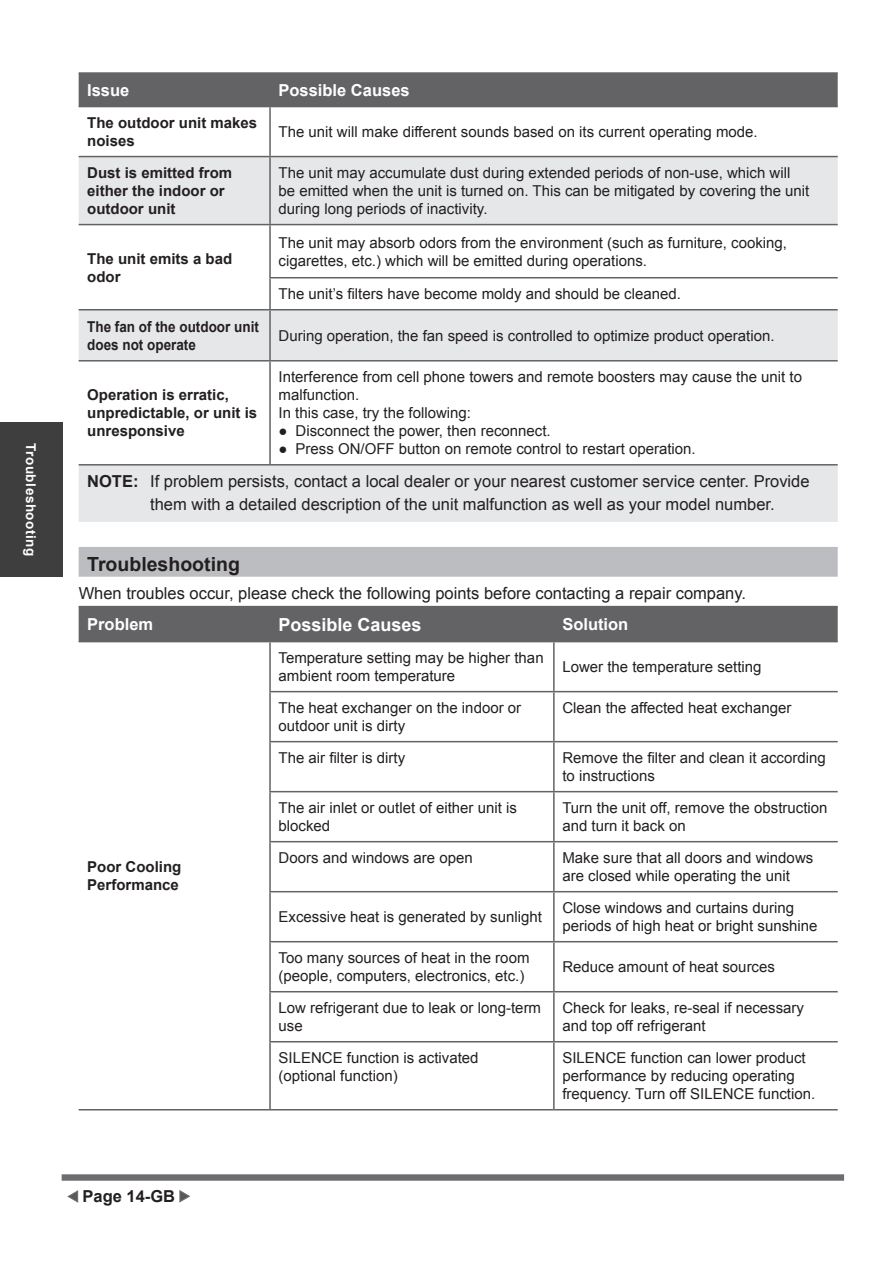
<style>
.page{position:relative;width:893px;height:1263px;background:#fff}
.page>*{position:absolute;margin:0;border:0;box-sizing:border-box;transform-origin:0 0}
.T2{font:700 19.5px "Arial";color:#231f20}
.基本{font:700 18px "Arial";color:#fff}
.基本-2{font:16.5px/22.5px "Arial";color:#231f20}
.基本-3{font:700 16.5px "Arial";color:#fff}
.t1{font:700 16.5px "Arial";color:#231f20}
.基本-4{font:15px/18px "Arial";color:#231f20}
.基本-5{font:700 15px/18px "Arial";color:#231f20}
.基本-6{font:700 15px/18px "Arial";color:#231f20;scale:.9 1}
.t2{font:700 13.5px "Arial";letter-spacing:.04em;color:#fff}
.s1{font-weight:700}
</style>
<div class="page">
<div style="left:62px;top:1174px;width:782px;height:7px;background:#6c6d70"></div>
<div style="left:79px;top:547px;width:759px;height:30px;background:#bcbdc0"></div>
<div style="left:79px;top:74px;width:759px;height:32px;background:#636366"></div>
<svg style="left:79px;top:157px;width:759px;height:365px"></svg>
<hr style="left:79px;top:72px;width:191px;height:2px;background:#636366">
<hr style="left:270px;top:72px;width:568px;height:2px;background:#636366">
<hr style="left:269px;top:74px;width:2px;height:32px;background:#636366">
<hr style="left:79px;top:106px;width:191px;height:1px;background:#636366">
<hr style="left:270px;top:106px;width:568px;height:1px;background:#636366">
<hr style="left:269px;top:107px;width:2px;height:49px;background:#636366">
<hr style="left:79px;top:156px;width:191px;height:1px;background:#636366">
<hr style="left:270px;top:156px;width:568px;height:1px;background:#636366">
<hr style="left:269px;top:157px;width:2px;height:67px;background:#636366">
<hr style="left:79px;top:224px;width:191px;height:1px;background:#636366">
<hr style="left:270px;top:224px;width:568px;height:1px;background:#636366">
<hr style="left:269px;top:225px;width:2px;height:52px;background:#636366">
<hr style="left:269px;top:277px;width:569px;height:1px;background:#636366">
<hr style="left:269px;top:278px;width:2px;height:31px;background:#636366">
<hr style="left:79px;top:309px;width:191px;height:1px;background:#636366">
<hr style="left:270px;top:309px;width:568px;height:1px;background:#636366">
<hr style="left:269px;top:310px;width:2px;height:50px;background:#636366">
<hr style="left:79px;top:360px;width:191px;height:1px;background:#636366">
<hr style="left:270px;top:360px;width:568px;height:1px;background:#636366">
<hr style="left:269px;top:361px;width:2px;height:103px;background:#636366">
<hr style="left:79px;top:464px;width:191px;height:1px;background:#636366">
<hr style="left:270px;top:464px;width:568px;height:1px;background:#636366">
<div style="left:79px;top:607px;width:759px;height:34px;background:#636366"></div>
<hr style="left:79px;top:606px;width:191px;height:1px;background:#636366">
<hr style="left:270px;top:606px;width:284px;height:1px;background:#636366">
<hr style="left:269px;top:607px;width:2px;height:34px;background:#636366">
<hr style="left:554px;top:606px;width:284px;height:1px;background:#636366">
<hr style="left:553px;top:607px;width:2px;height:34px;background:#636366">
<hr style="left:79px;top:641px;width:191px;height:1px;background:#636366">
<hr style="left:79px;top:1109px;width:191px;height:1px;background:#636366">
<hr style="left:270px;top:641px;width:284px;height:1px;background:#636366">
<hr style="left:269px;top:642px;width:2px;height:49px;background:#636366">
<hr style="left:554px;top:641px;width:284px;height:1px;background:#636366">
<hr style="left:553px;top:642px;width:2px;height:49px;background:#636366">
<hr style="left:269px;top:691px;width:285px;height:1px;background:#636366">
<hr style="left:269px;top:692px;width:2px;height:49px;background:#636366">
<hr style="left:554px;top:691px;width:284px;height:1px;background:#636366">
<hr style="left:553px;top:692px;width:2px;height:49px;background:#636366">
<hr style="left:269px;top:741px;width:285px;height:1px;background:#636366">
<hr style="left:269px;top:742px;width:2px;height:49px;background:#636366">
<hr style="left:554px;top:741px;width:284px;height:1px;background:#636366">
<hr style="left:553px;top:742px;width:2px;height:49px;background:#636366">
<hr style="left:269px;top:791px;width:285px;height:1px;background:#636366">
<hr style="left:269px;top:792px;width:2px;height:49px;background:#636366">
<hr style="left:554px;top:791px;width:284px;height:1px;background:#636366">
<hr style="left:553px;top:792px;width:2px;height:49px;background:#636366">
<hr style="left:269px;top:841px;width:285px;height:1px;background:#636366">
<hr style="left:269px;top:842px;width:2px;height:49px;background:#636366">
<hr style="left:554px;top:841px;width:284px;height:1px;background:#636366">
<hr style="left:553px;top:842px;width:2px;height:49px;background:#636366">
<hr style="left:269px;top:891px;width:285px;height:1px;background:#636366">
<hr style="left:269px;top:892px;width:2px;height:49px;background:#636366">
<hr style="left:554px;top:891px;width:284px;height:1px;background:#636366">
<hr style="left:553px;top:892px;width:2px;height:49px;background:#636366">
<hr style="left:269px;top:941px;width:285px;height:1px;background:#636366">
<hr style="left:269px;top:942px;width:2px;height:49px;background:#636366">
<hr style="left:554px;top:941px;width:284px;height:1px;background:#636366">
<hr style="left:553px;top:942px;width:2px;height:49px;background:#636366">
<hr style="left:269px;top:991px;width:285px;height:1px;background:#636366">
<hr style="left:269px;top:992px;width:2px;height:49px;background:#636366">
<hr style="left:554px;top:991px;width:284px;height:1px;background:#636366">
<hr style="left:553px;top:992px;width:2px;height:49px;background:#636366">
<hr style="left:269px;top:1041px;width:285px;height:1px;background:#636366">
<hr style="left:269px;top:1042px;width:2px;height:67px;background:#636366">
<hr style="left:554px;top:1041px;width:284px;height:1px;background:#636366">
<hr style="left:553px;top:1042px;width:2px;height:67px;background:#636366">
<hr style="left:270px;top:1109px;width:284px;height:1px;background:#636366">
<hr style="left:554px;top:1109px;width:284px;height:1px;background:#636366">
<div style="left:0;top:422px;width:62px;height:155px;background:#3e3e3f"></div>
<svg style="left:68px;top:1190px;width:10px;height:13px"></svg>
<svg style="left:179px;top:1190px;width:11px;height:12px"></svg>
<p class="t2" style="left:40px;top:443px;width:115px;rotate:90deg">Troubleshooting</p>
<p class="基本-3" style="left:87px;top:79px;width:44px">Issue</p>
<p class="基本-3" style="left:279px;top:79px;width:133px">Possible Causes</p>
<p class="基本-5" style="left:87px;top:114px;width:172px">The outdoor unit makes noises</p>
<p class="基本-4" style="left:279px;top:123px;width:481px">The unit will make different sounds based on its current operating mode.</p>
<p class="基本-5" style="left:87px;top:164px;width:147px">Dust is emitted from either the indoor or outdoor unit</p>
<p class="基本-4" style="left:279px;top:164px;width:532px">The unit may accumulate dust during extended periods of non-use, which will be emitted when the unit is turned on. This can be mitigated by covering the unit during long periods of inactivity.</p>
<p class="基本-5" style="left:87px;top:250px;width:147px">The unit emits a bad odor</p>
<p class="基本-4" style="left:279px;top:233px;width:510px">The unit may absorb odors from the environment (such as furniture, cooking, cigarettes, etc.) which will be emitted during operations.</p>
<p class="基本-4" style="left:279px;top:285px;width:404px">The unit’s filters have become moldy and should be cleaned.</p>
<p class="基本-6" style="left:87px;top:318px;width:192px">The fan of the outdoor unit does not operate</p>
<p class="基本-4" style="left:279px;top:326px;width:498px">During operation, the fan speed is controlled to optimize product operation.</p>
<p class="基本-5" style="left:87px;top:386px;width:172px">Operation is erratic, unpredictable, or unit is unresponsive</p>
<p class="基本-4" style="left:279px;top:368px;width:525px">Interference from cell phone towers and remote boosters may cause the unit to malfunction.</p>
<p class="基本-4" style="left:279px;top:404px;width:194px">In this case, try the following:</p>
<p class="基本-4" style="left:279px;top:422px;width:274px">● Disconnect the power, then reconnect.</p>
<p class="基本-4" style="left:279px;top:440px;width:419px">● Press ON/OFF button on remote control to restart operation.</p>
<p class="基本-2" style="left:150px;top:471px;width:661px;text-indent:-63px"><span class="s1">NOTE:</span> If problem persists, contact a local dealer or your nearest customer service center. Provide them with a detailed description of the unit malfunction as well as your model number.</p>
<p class="T2" style="left:87px;top:551px;width:154px">Troubleshooting</p>
<p class="基本-2" style="left:79px;top:582px;width:669px">When troubles occur, please check the following points before contacting a repair company.</p>
<p class="基本-3" style="left:87px;top:613px;width:68px">Problem</p>
<p class="基本" style="left:279px;top:612px;width:145px">Possible Causes</p>
<p class="基本-3" style="left:562px;top:613px;width:67px">Solution</p>
<p class="基本-5" style="left:87px;top:858px;width:96px">Poor Cooling<br>Performance</p>
<p class="t1" style="left:82px;top:1185px;width:94px">Page 14-GB</p>
<p class="基本-4" style="left:279px;top:649px;width:267px">Temperature setting may be higher than ambient room temperature</p>
<p class="基本-4" style="left:562px;top:658px;width:201px">Lower the temperature setting</p>
<p class="基本-4" style="left:279px;top:699px;width:244px">The heat exchanger on the indoor or outdoor unit is dirty</p>
<p class="基本-4" style="left:562px;top:699px;width:231px">Clean the affected heat exchanger</p>
<p class="基本-4" style="left:279px;top:749px;width:128px">The air filter is dirty</p>
<p class="基本-4" style="left:562px;top:749px;width:265px">Remove the filter and clean it according to instructions</p>
<p class="基本-4" style="left:279px;top:799px;width:240px">The air inlet or outlet of either unit is blocked</p>
<p class="基本-4" style="left:562px;top:799px;width:267px">Turn the unit off, remove the obstruction and turn it back on</p>
<p class="基本-4" style="left:279px;top:849px;width:196px">Doors and windows are open</p>
<p class="基本-4" style="left:562px;top:849px;width:252px">Make sure that all doors and windows are closed while operating the unit</p>
<p class="基本-4" style="left:279px;top:908px;width:265px">Excessive heat is generated by sunlight</p>
<p class="基本-4" style="left:562px;top:899px;width:257px">Close windows and curtains during periods of high heat or bright sunshine</p>
<p class="基本-4" style="left:279px;top:949px;width:252px">Too many sources of heat in the room (people, computers, electronics, etc.)</p>
<p class="基本-4" style="left:562px;top:958px;width:214px">Reduce amount of heat sources</p>
<p class="基本-4" style="left:279px;top:999px;width:264px">Low refrigerant due to leak or long-term use</p>
<p class="基本-4" style="left:562px;top:999px;width:243px">Check for leaks, re-seal if necessary and top off refrigerant</p>
<p class="基本-4" style="left:279px;top:1049px;width:202px">SILENCE function is activated (optional function)</p>
<p class="基本-4" style="left:562px;top:1049px;width:254px">SILENCE function can lower product performance by reducing operating frequency. Turn off SILENCE function.</p>
</div>
